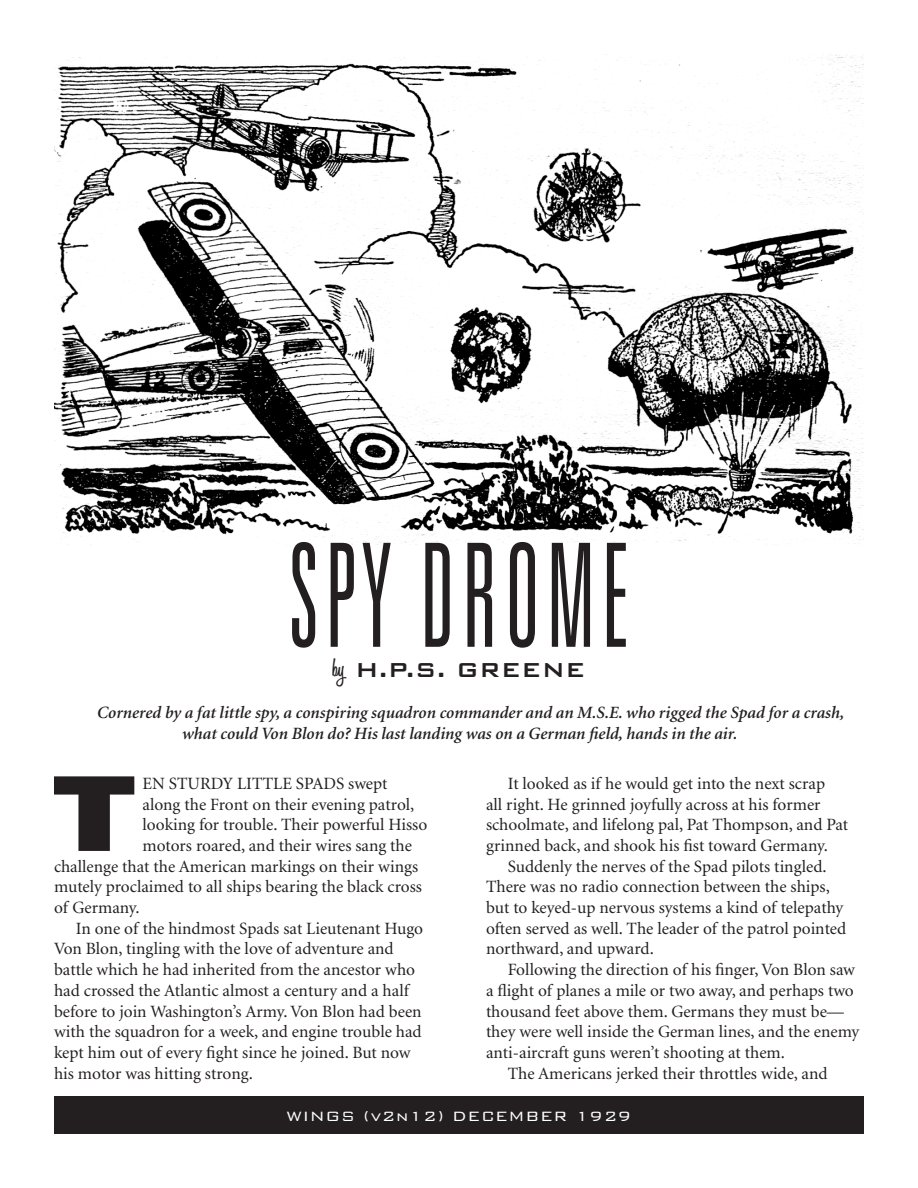
<style>
.page{position:relative;width:918px;height:1188px;background:#fff}
.page>*{position:absolute;margin:0;border:0;box-sizing:border-box;transform-origin:0 0}
.t1{font:300 ultra-condensed 144px "Univers";letter-spacing:.06em;color:#231f20;scale:.75 1}
.t2{font:900 expanded 103.2px "Univers";color:#231f20}
.t3{font:500 27px "Bank Gothic BT";color:#231f20}
.t4{font:300 18px "Bank Gothic BT";letter-spacing:.04em;color:#fff}
.t5{font:17.25px/20.7px "Minion";color:#231f20}
.t6{font:italic 600 17.25px/20.7px "Minion";color:#231f20}
.s1{font-family:"Honey Script";font-weight:600}
</style>
<div class="page">
<img style="left:54px;top:54px;width:810px;height:491px">
<div style="left:54px;top:1096px;width:810px;height:38px;background:#231f20"></div>
<p class="t1" style="left:289px;top:521px;width:456px">SPY DROME</p>
<p class="t3" style="left:332px;top:655px;width:255px"><span class="s1">by</span> H.P.S. GREENE</p>
<p class="t6" style="left:181px;top:703px;width:664px;text-indent:-85px">Cornered by a fat little spy, a conspiring squadron commander and an M.S.E. who rigged the Spad for a crash, what could Von Blon do? His last landing was on a German field, hands in the air.</p>
<p class="t5" style="left:486px;top:774px;width:364px;text-indent:22px">It looked as if he would get into the next scrap<br>all right. He grinned joyfully across at his former schoolmate, and lifelong pal, Pat Thompson, and Pat grinned back, and shook his fist toward Germany.</p>
<p class="t5" style="left:486px;top:856px;width:362px;text-indent:22px">Suddenly the nerves of the Spad pilots tingled.<br>There was no radio connection between the ships, but to keyed-up nervous systems a kind of telepathy often served as well. The leader of the patrol pointed northward, and upward.</p>
<p class="t5" style="left:486px;top:960px;width:375px;text-indent:22px">Following the direction of his finger, Von Blon saw a flight of planes a mile or two away, and perhaps two thousand feet above them. Germans they must be— they were well inside the German lines, and the enemy anti-aircraft guns weren’t shooting at them.</p>
<p class="t5" style="left:508px;top:1063px;width:321px">The Americans jerked their throttles wide, and</p>
<p class="t2" style="left:52px;top:753px;width:86px">T</p>
<p class="t5" style="left:142px;top:774px;width:247px">EN STURDY LITTLE SPADS swept</p>
<p class="t5" style="left:142px;top:794px;width:273px">along the Front on their evening patrol,</p>
<p class="t5" style="left:142px;top:815px;width:286px">looking for trouble. Their powerful Hisso</p>
<p class="t5" style="left:142px;top:836px;width:271px">motors roared, and their wires sang the</p>
<p class="t5" style="left:54px;top:856px;width:366px">challenge that the American markings on their wings</p>
<p class="t5" style="left:54px;top:877px;width:370px">mutely proclaimed to all ships bearing the black cross</p>
<p class="t5" style="left:54px;top:898px;width:87px">of Germany.</p>
<p class="t5" style="left:54px;top:918px;width:371px;text-indent:22px">In one of the hindmost Spads sat Lieutenant Hugo Von Blon, tingling with the love of adventure and battle which he had inherited from the ancestor who had crossed the Atlantic almost a century and a half before to join Washington’s Army. Von Blon had been with the squadron for a week, and engine trouble had kept him out of every fight since he joined. But now his motor was hitting strong.</p>
<p class="t4" style="left:287px;top:1106px;width:346px">WINGS (v2n12) DECEMBER 1929</p>
</div>
